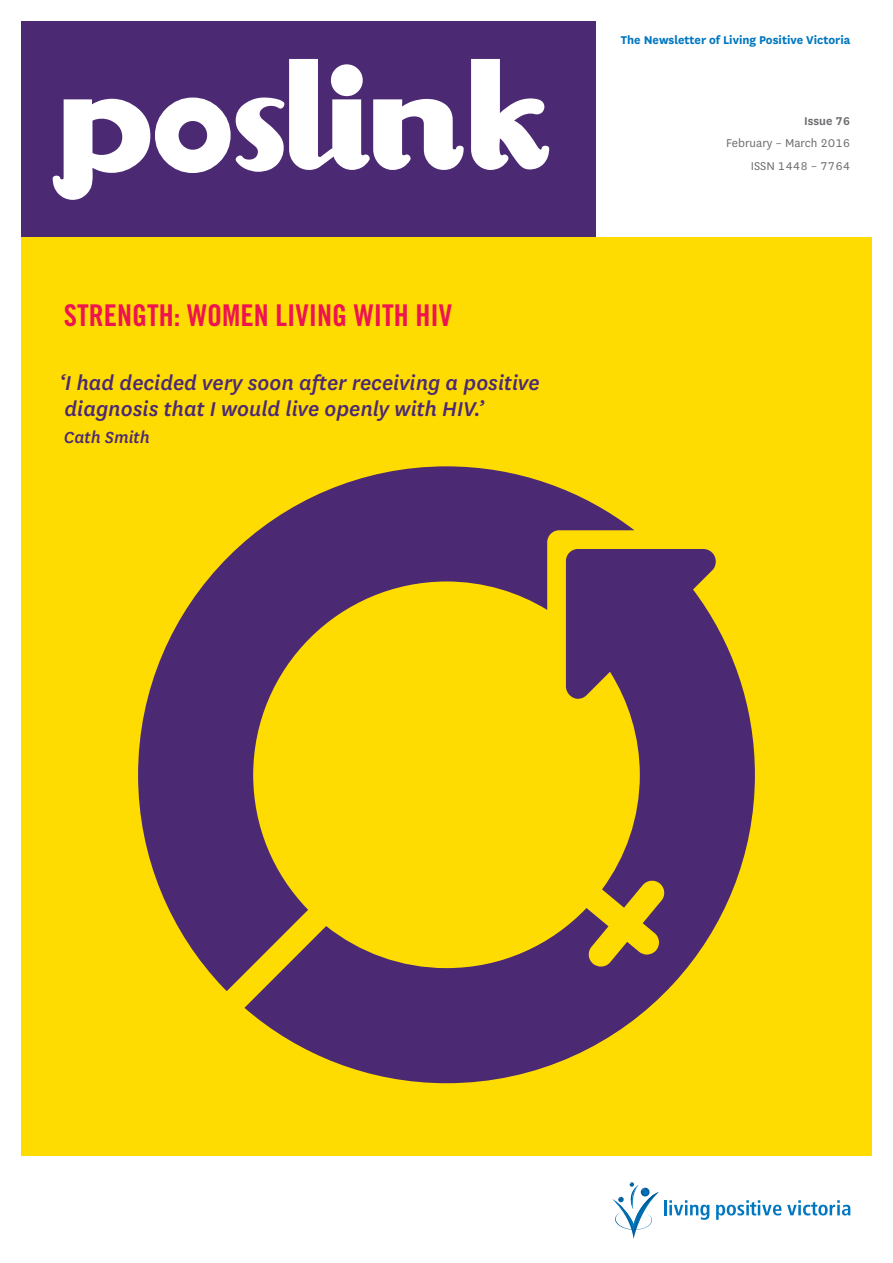
<style>
.page{position:relative;width:893px;height:1263px;background:#fff}
.page>*{position:absolute;margin:0;border:0;box-sizing:border-box;transform-origin:0 0}
._1_Head__Issue_Theme{font:30px "Trade Gothic LT Std Bd Cn 20";color:#ed1450}
.Pull_quote{font:italic 500 23.4px/26.2px "National";color:#4c2973}
.Pull_quote-2{font:italic 500 18.75px "National";color:#4c2973}
.t1{font:700 13.2px "National";color:#0077c0}
.Notes{font:13.2px "National";color:#6c6d70}
.Notes-2{font:600 13.2px "National";color:#6c6d70}
</style>
<div class="page">
<hr style="left:664px;top:1200px;width:3px;height:15px;background:#0077c0">
<svg style="left:669px;top:1200px;width:40px;height:20px"></svg>
<svg style="left:716px;top:1200px;width:134px;height:20px"></svg>
<svg style="left:612px;top:1182px;width:47px;height:57px"></svg>
<div style="left:21px;top:21px;width:574px;height:216px;background:#4c2973"></div>
<svg style="left:53px;top:59px;width:411px;height:141px"></svg>
<svg style="left:471px;top:59px;width:78px;height:111px"></svg>
<div style="left:21px;top:237px;width:851px;height:918px;background:#ffdc01"></div>
<svg style="left:138px;top:466px;width:496px;height:525px;fill:#4c2973"></svg>
<svg style="left:244px;top:549px;width:511px;height:534px"></svg>
<p class="_1_Head__Issue_Theme" style="left:64px;top:297px;width:390px">STRENGTH: WOMEN LIVING WITH HIV</p>
<p class="Pull_quote" style="left:60px;top:369px;width:481px">‘I had decided very soon after receiving a positive diagnosis that I would live openly with HIV.’</p>
<p class="Pull_quote-2" style="left:64px;top:424px;width:87px">Cath Smith</p>
<p class="t1" style="left:621px;top:31px;width:231px">The Newsletter of Living Positive Victoria</p>
<p class="Notes-2" style="left:804px;top:112px;width:48px">Issue 76</p>
<p class="Notes" style="left:726px;top:135px;width:126px">February – March 2016</p>
<p class="Notes" style="left:751px;top:157px;width:101px">ISSN 1448 – 7764</p>
</div>
